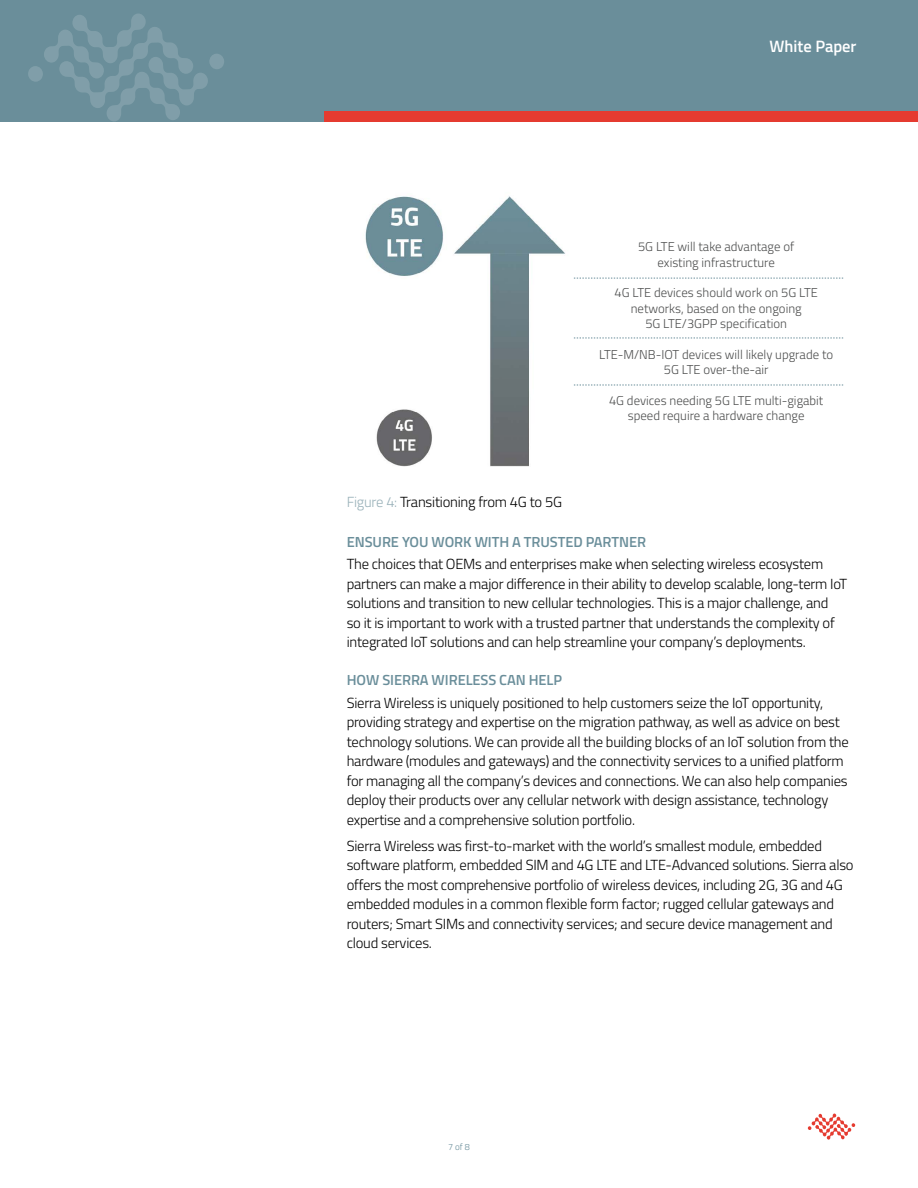
<style>
.page{position:relative;width:918px;height:1188px;background:#fff}
.page>*{position:absolute;margin:0;border:0;box-sizing:border-box;transform-origin:0 0}
.t1{font:600 16.5px "Titillium Web";color:#fff}
.t2{font:300 14.7px/19.5px "Titillium Web";letter-spacing:-.015em;color:#000}
.t3{font:600 14.7px "Titillium Web";letter-spacing:-.005em;color:#6a8e9a}
.t4{font:300 12.9px/15.5px "Titillium Web";color:#4d4e4e;text-align:center}
.t5{font:300 9px "Titillium Web";color:#6a8e9a}
.s1{color:#99b1b9}
</style>
<div class="page">
<div style="left:0;top:0;width:918px;height:122px;background:#6a8e9a"></div>
<div style="left:324px;top:111px;width:594px;height:11px;background:#e53b30"></div>
<svg style="left:28px;top:14px;width:196px;height:107px"></svg>
<img style="left:365px;top:196px;width:200px;height:271px">
<svg style="left:574px;top:278px;width:269px;height:1px"></svg>
<svg style="left:574px;top:338px;width:269px;height:1px"></svg>
<svg style="left:574px;top:385px;width:269px;height:1px"></svg>
<svg style="left:808px;top:1113px;width:47px;height:27px"></svg>
<p class="t1" style="left:769px;top:33px;width:89px">White Paper</p>
<p class="t4" style="left:638px;top:238px;width:158px">5G LTE will take advantage of existing infrastructure</p>
<p class="t4" style="left:615px;top:284px;width:205px">4G LTE devices should work on 5G LTE networks, based on the ongoing<br>5G LTE/3GPP specification</p>
<p class="t4" style="left:599px;top:346px;width:236px">LTE-M/NB-IOT devices will likely upgrade to<br>5G LTE over-the-air</p>
<p class="t4" style="left:609px;top:392px;width:216px">4G devices needing 5G LTE multi-gigabit speed require a hardware change</p>
<p class="t2" style="left:347px;top:491px;width:217px"><span class="s1">Figure 4:</span> Transitioning from 4G to 5G</p>
<p class="t3" style="left:347px;top:531px;width:301px">ENSURE YOU WORK WITH A TRUSTED PARTNER</p>
<p class="t2" style="left:347px;top:554px;width:502px">The choices that OEMs and enterprises make when selecting wireless ecosystem partners can make a major difference in their ability to develop scalable, long-term IoT solutions and transition to new cellular technologies. This is a major challenge, and<br>so it is important to work with a trusted partner that understands the complexity of integrated IoT solutions and can help streamline your company’s deployments.</p>
<p class="t3" style="left:347px;top:669px;width:217px">HOW SIERRA WIRELESS CAN HELP</p>
<p class="t2" style="left:347px;top:692px;width:504px">Sierra Wireless is uniquely positioned to help customers seize the IoT opportunity, providing strategy and expertise on the migration pathway, as well as advice on best technology solutions. We can provide all the building blocks of an IoT solution from the hardware (modules and gateways) and the connectivity services to a unified platform for managing all the company’s devices and connections. We can also help companies deploy their products over any cellular network with design assistance, technology expertise and a comprehensive solution portfolio.</p>
<p class="t2" style="left:347px;top:835px;width:508px">Sierra Wireless was first-to-market with the world’s smallest module, embedded software platform, embedded SIM and 4G LTE and LTE-Advanced solutions. Sierra also offers the most comprehensive portfolio of wireless devices, including 2G, 3G and 4G embedded modules in a common flexible form factor; rugged cellular gateways and routers; Smart SIMs and connectivity services; and secure device management and cloud services.</p>
<p class="t5" style="left:448px;top:1140px;width:23px">7 of 8</p>
</div>
